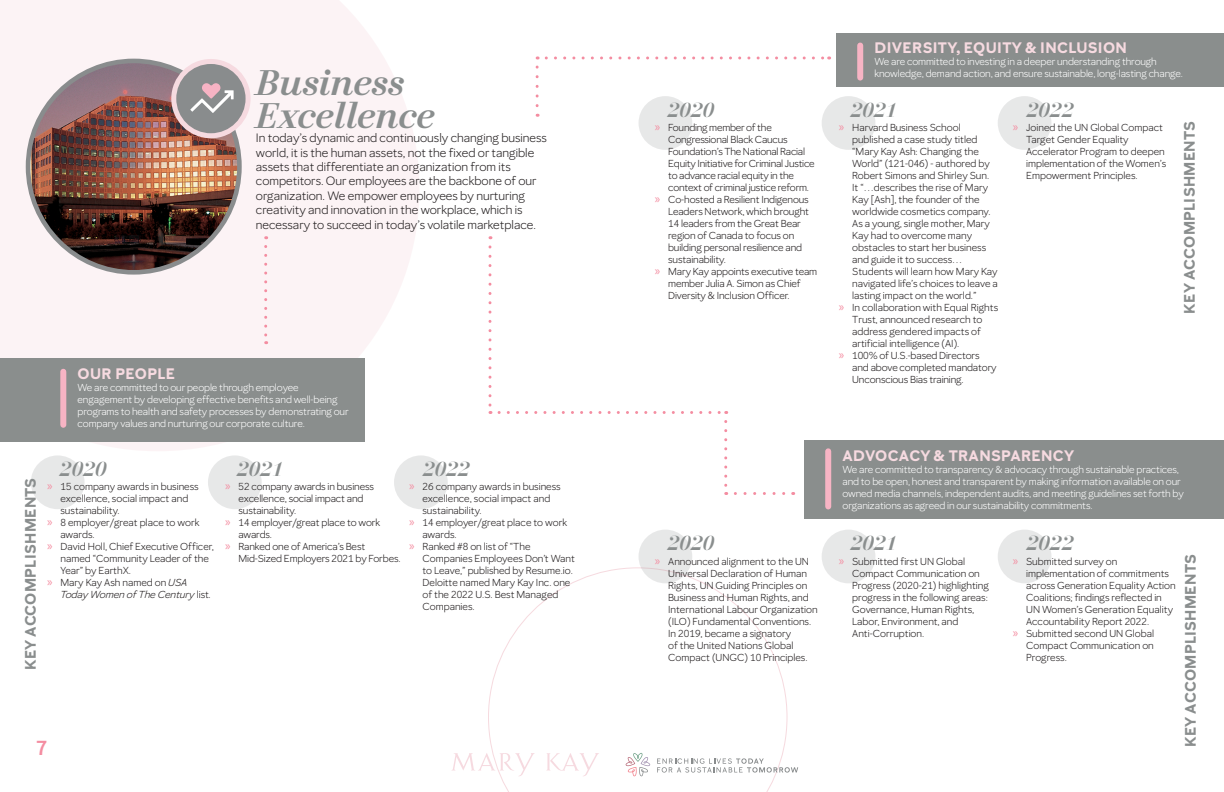
<style>
.page{position:relative;width:1224px;height:792px;background:#fff}
.page>*{position:absolute;margin:0;border:0;box-sizing:border-box;transform-origin:0 0}
.t1{font:35px "Mary Kay Serif 000 Sem Bd Ita";color:#8a8e8e}
.t2{font:20px "Mary Kay Serif 100 Sem Bd Ita";letter-spacing:.025em;color:#8a8e8e}
.t3{font:600 20px "Mary Kay Sans";color:#f48da1}
._2{font:700 15px "Mary Kay Sans";letter-spacing:.025em;color:#f6dae0}
.t4{font:700 15px "Mary Kay Sans";letter-spacing:.025em;color:#8a8e8e}
.t5{font:12px/14.4px "Mary Kay Sans";color:#231f20}
.t6{font:10px/12px "Mary Kay Sans";color:#231f20}
.t7{font:10px/12px "Mary Kay Sans";letter-spacing:-.01em;color:#fff}
.t8{font:10px/12px "Mary Kay Sans";letter-spacing:-.02em;color:#231f20}
.t9{font:italic 10px/12px "Mary Kay Sans";color:#231f20}
.s1{font-family:"Myriad Pro";font-size:13px;color:#f48da1}
.s2{font-family:"Myriad Pro";font-style:normal;font-size:13px;color:#f48da1}
.s3{font-style:normal}
</style>
<div class="page">
<svg style="left:0;top:0;width:419px;height:451px;fill:#fcf3f5"></svg>
<svg style="left:488px;top:567px;width:300px;height:225px"></svg>
<img style="left:28px;top:61px;width:211px;height:211px;border-radius:106px">
<div style="left:26px;top:59px;width:216px;height:216px;border:5px solid #898c8d;border-radius:50%"></div>
<div style="left:171px;top:59px;width:80px;height:79px;background:#f6dae0;border-radius:50%"></div>
<div style="left:176px;top:64px;width:70px;height:69px;background:#898c8d;border-radius:50%"></div>
<svg style="left:190px;top:83px;width:44px;height:30px"></svg>
<div style="left:208px;top:455px;width:54px;height:54px;background:#e7e8e8;border-radius:50%"></div>
<div style="left:394px;top:455px;width:54px;height:54px;background:#e7e8e8;border-radius:50%"></div>
<div style="left:0;top:358px;width:365px;height:83px;background:#8a8e8d"></div>
<div style="left:60px;top:372px;width:6px;height:53px;background:#f7b4c4"></div>
<div style="left:31px;top:455px;width:54px;height:54px;background:#e7e8e8;border-radius:50%"></div>
<svg style="left:452px;top:753px;width:83px;height:23px"></svg>
<svg style="left:546px;top:753px;width:53px;height:23px"></svg>
<svg style="left:264px;top:246px;width:3px;height:98px"></svg>
<div style="left:837px;top:33px;width:387px;height:54px;background:#8a8e8d"></div>
<div style="left:857px;top:46px;width:6px;height:32px;background:#f7b4c4"></div>
<svg style="left:657px;top:758px;width:141px;height:15px"></svg>
<svg style="left:626px;top:753px;width:24px;height:23px"></svg>
<div style="left:822px;top:96px;width:53px;height:54px;background:#e7e8e8;border-radius:50%"></div>
<div style="left:998px;top:96px;width:53px;height:54px;background:#e7e8e8;border-radius:50%"></div>
<div style="left:639px;top:96px;width:53px;height:54px;background:#e7e8e8;border-radius:50%"></div>
<div style="left:805px;top:440px;width:419px;height:78px;background:#8a8e8d"></div>
<div style="left:825px;top:451px;width:6px;height:56px;background:#f7b4c4"></div>
<div style="left:822px;top:530px;width:53px;height:53px;background:#e7e8e8;border-radius:50%"></div>
<div style="left:998px;top:530px;width:53px;height:53px;background:#e7e8e8;border-radius:50%"></div>
<div style="left:639px;top:530px;width:53px;height:53px;background:#e7e8e8;border-radius:50%"></div>
<svg style="left:488px;top:247px;width:4px;height:167px"></svg>
<svg style="left:499px;top:411px;width:228px;height:3px"></svg>
<svg style="left:724px;top:421px;width:3px;height:74px"></svg>
<svg style="left:735px;top:492px;width:59px;height:3px"></svg>
<svg style="left:536px;top:56px;width:3px;height:50px"></svg>
<svg style="left:546px;top:56px;width:284px;height:3px"></svg>
<p class="t1" style="left:256px;top:60px;width:150px">Business</p>
<p class="t1" style="left:256px;top:93px;width:181px">Excellence</p>
<p class="t5" style="left:256px;top:131px;width:292px">In today’s dynamic and continuously changing business world, it is the human assets, not the fixed or tangible assets that differentiate an organization from its competitors. Our employees are the backbone of our organization. We empower employees by nurturing creativity and innovation in the workplace, which is necessary to succeed in today’s volatile marketplace.</p>
<p class="_2" style="left:78px;top:365px;width:99px">OUR PEOPLE</p>
<p class="t7" style="left:78px;top:382px;width:273px">We are committed to our people through employee engagement by developing effective benefits and well-being programs to health and safety processes by demonstrating our company values and nurturing our corporate culture.</p>
<p class="t2" style="left:60px;top:456px;width:48px">2020</p>
<p class="t2" style="left:237px;top:456px;width:48px">2021</p>
<p class="t2" style="left:424px;top:456px;width:48px">2022</p>
<p class="t4" style="left:21px;top:670px;width:194px;rotate:-90deg">KEY ACCOMPLISHMENTS</p>
<p class="t6" style="left:60px;top:481px;width:140px;text-indent:-14px"><span class="s1">»</span> 15 company awards in business excellence, social impact and sustainability.</p>
<p class="t6" style="left:60px;top:517px;width:141px;text-indent:-14px"><span class="s1">»</span> 8 employer/great place to work awards.</p>
<p class="t6" style="left:60px;top:541px;width:155px;text-indent:-14px"><span class="s1">»</span> David Holl, Chief Executive Officer, named “Community Leader of the<br>Year” by EarthX.</p>
<p class="t9" style="left:60px;top:577px;width:152px;text-indent:-14px"><span class="s2">»</span> <span class="s3">Mary Kay Ash named on</span> USA<br>Today Women of The Century <span class="s3">list.</span></p>
<p class="t6" style="left:238px;top:481px;width:137px;text-indent:-14px"><span class="s1">»</span> 52 company awards in business excellence, social impact and sustainability.</p>
<p class="t6" style="left:238px;top:517px;width:143px;text-indent:-14px"><span class="s1">»</span> 14 employer/great place to work awards.</p>
<p class="t6" style="left:238px;top:541px;width:164px;text-indent:-14px"><span class="s1">»</span> Ranked one of America’s Best<br>Mid-Sized Employers 2021 by Forbes.</p>
<p class="t6" style="left:422px;top:481px;width:140px;text-indent:-14px"><span class="s1">»</span> 26 company awards in business excellence, social impact and sustainability.</p>
<p class="t6" style="left:422px;top:517px;width:146px;text-indent:-14px"><span class="s1">»</span> 14 employer/great place to work awards.</p>
<p class="t6" style="left:422px;top:541px;width:154px;text-indent:-14px"><span class="s1">»</span> Ranked #8 on list of “The<br>Companies Employees Don’t Want to Leave,” published by Resume.io.<br>Deloitte named Mary Kay Inc. one of the 2022 U.S. Best Managed<br>Companies.</p>
<h2 class="t3" style="left:36px;top:736px;width:13px">7</h2>
<p class="_2" style="left:875px;top:38px;width:254px">DIVERSITY, EQUITY &amp; INCLUSION</p>
<p class="t7" style="left:875px;top:55px;width:310px">We are committed to investing in a deeper understanding through knowledge, demand action, and ensure sustainable, long-lasting change.</p>
<p class="t2" style="left:668px;top:96px;width:48px">2020</p>
<p class="t2" style="left:851px;top:96px;width:48px">2021</p>
<p class="t2" style="left:1027px;top:96px;width:48px">2022</p>
<p class="t8" style="left:668px;top:121px;width:148px;text-indent:-14px"><span class="s1">»</span> Founding member of the<br>Congressional Black Caucus<br>Foundation’s The National Racial<br>Equity Initiative for Criminal Justice to advance racial equity in the context of criminal justice reform.</p>
<p class="t6" style="left:668px;top:193px;width:142px;text-indent:-14px"><span class="s1">»</span> Co-hosted a Resilient Indigenous<br>Leaders Network, which brought<br>14 leaders from the Great Bear region of Canada to focus on building personal resilience and sustainability.</p>
<p class="t6" style="left:668px;top:265px;width:151px;text-indent:-14px"><span class="s1">»</span> Mary Kay appoints executive team member Julia A. Simon as Chief<br>Diversity &amp; Inclusion Officer.</p>
<p class="t6" style="left:852px;top:121px;width:147px;text-indent:-14px"><span class="s1">»</span> Harvard Business School published a case study titled “Mary Kay Ash: Changing the<br>World” (121-046) - authored by<br>Robert Simons and Shirley Sun.<br>It “…describes the rise of Mary<br>Kay [Ash], the founder of the worldwide cosmetics company.<br>As a young, single mother, Mary<br>Kay had to overcome many obstacles to start her business and guide it to success…<br>Students will learn how Mary Kay navigated life’s choices to leave a lasting impact on the world.”</p>
<p class="t6" style="left:852px;top:301px;width:147px;text-indent:-14px"><span class="s1">»</span> In collaboration with Equal Rights<br>Trust, announced research to address gendered impacts of artificial intelligence (AI).</p>
<p class="t6" style="left:852px;top:349px;width:146px;text-indent:-14px"><span class="s1">»</span> 100% of U.S.-based Directors and above completed mandatory<br>Unconscious Bias training.</p>
<p class="t6" style="left:1026px;top:121px;width:142px;text-indent:-14px"><span class="s1">»</span> Joined the UN Global Compact<br>Target Gender Equality<br>Accelerator Program to deepen implementation of the Women’s<br>Empowerment Principles.</p>
<p class="t4" style="left:1180px;top:314px;width:194px;rotate:-90deg">KEY ACCOMPLISHMENTS</p>
<p class="_2" style="left:843px;top:447px;width:233px">ADVOCACY &amp; TRANSPARENCY</p>
<p class="t7" style="left:843px;top:464px;width:343px">We are committed to transparency &amp; advocacy through sustainable practices, and to be open, honest and transparent by making information available on our owned media channels, independent audits, and meeting guidelines set forth by organizations as agreed in our sustainability commitments.</p>
<p class="t2" style="left:668px;top:530px;width:48px">2020</p>
<p class="t2" style="left:851px;top:530px;width:48px">2021</p>
<p class="t2" style="left:1027px;top:530px;width:48px">2022</p>
<p class="t6" style="left:668px;top:555px;width:151px;text-indent:-14px"><span class="s1">»</span> Announced alignment to the UN<br>Universal Declaration of Human<br>Rights, UN Guiding Principles on<br>Business and Human Rights, and<br>International Labour Organization (ILO) Fundamental Conventions.<br>In 2019, became a signatory<br>of the United Nations Global<br>Compact (UNGC) 10 Principles.</p>
<p class="t6" style="left:852px;top:555px;width:138px;text-indent:-14px"><span class="s1">»</span> Submitted first UN Global<br>Compact Communication on<br>Progress (2020-21) highlighting progress in the following areas:<br>Governance, Human Rights,<br>Labor, Environment, and<br>Anti-Corruption.</p>
<p class="t6" style="left:1026px;top:555px;width:151px;text-indent:-14px"><span class="s1">»</span> Submitted survey on implementation of commitments across Generation Equality Action<br>Coalitions; findings reflected in<br>UN Women’s Generation Equality<br>Accountability Report 2022.</p>
<p class="t6" style="left:1026px;top:627px;width:130px;text-align:justify;text-indent:-14px"><span class="s1">»</span> Submitted second UN Global Compact Communication on Progress.</p>
<p class="t4" style="left:1181px;top:747px;width:194px;rotate:-90deg">KEY ACCOMPLISHMENTS</p>
</div>
